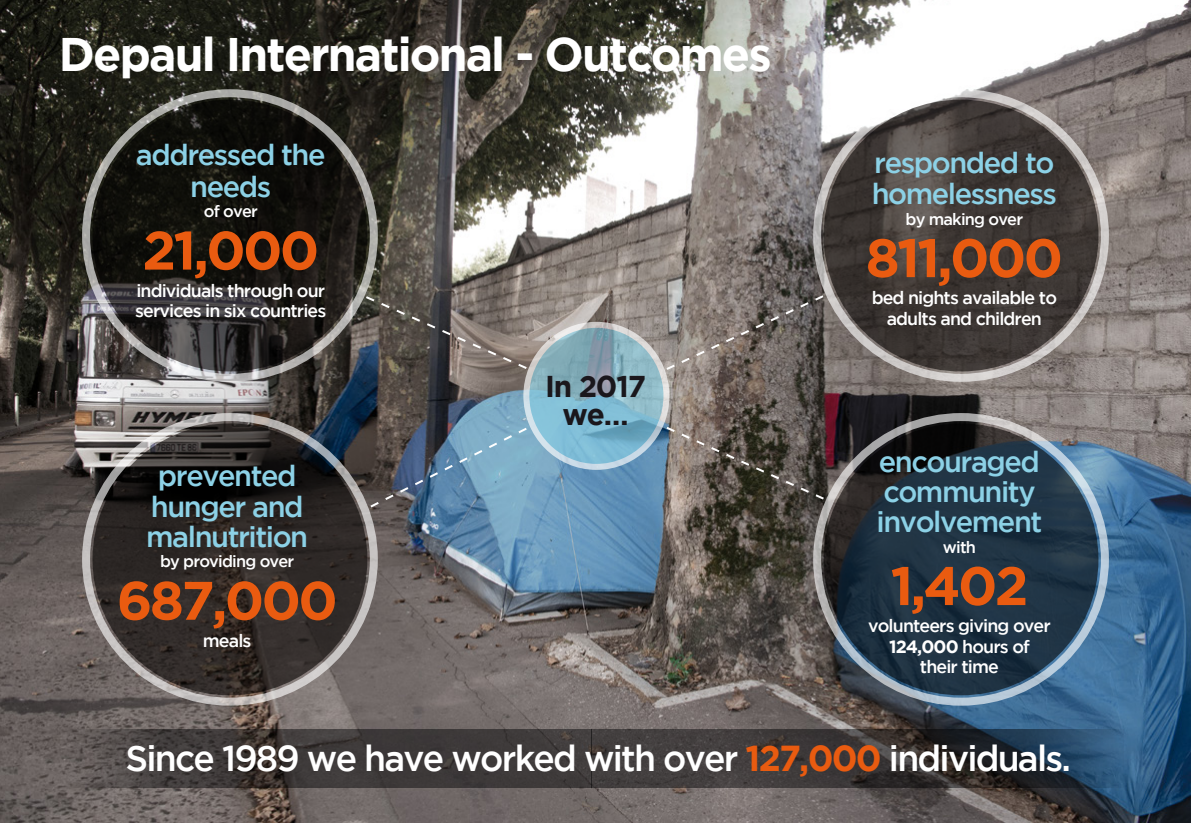
<style>
.page{position:relative;width:1191px;height:823px;background:#fff}
.page>*{position:absolute;margin:0;border:0;box-sizing:border-box;transform-origin:0 0}
.t1{font:700 54px "Gotham";letter-spacing:-.05em;color:#e95b10}
.t2{font:700 47px "Gotham";letter-spacing:-.04em;color:#fff}
.t3{font:500 36px "Gotham";letter-spacing:-.05em;color:#fff}
.t4{font:700 30px/28px "Gotham";letter-spacing:-.04em;color:#1a171c;text-align:center}
.t5{font:500 29px/30.2px "Gotham";letter-spacing:-.05em;color:#8cd1e6;text-align:center}
.t6{font:500 17.8px/20.6px "Gotham";letter-spacing:-.05em;color:#fff;text-align:center}
.t7{font:500 16.4px "Gotham";letter-spacing:-.05em;color:#fff}
.s1{font-weight:700}
.s2{font-weight:700;color:#e95b10}
</style>
<div class="page">
<img style="left:0;top:0;width:1191px;height:822px">
<svg style="left:364px;top:294px;width:165px;height:76px"></svg>
<svg style="left:64px;top:728px;width:527px;height:59px;fill:#3f3b3b"></svg>
<svg style="left:591px;top:728px;width:533px;height:59px"></svg>
<div style="left:82px;top:89px;width:296px;height:292px;border:8px solid #fff;border-radius:50%"></div>
<svg style="left:93px;top:100px;width:274px;height:271px;fill:#12110d"></svg>
<div style="left:82px;top:413px;width:296px;height:292px;border:8px solid #fff;border-radius:50%"></div>
<svg style="left:93px;top:423px;width:274px;height:271px;fill:#2e2826"></svg>
<div style="left:813px;top:89px;width:296px;height:292px;border:8px solid #fff;border-radius:50%"></div>
<svg style="left:823px;top:100px;width:275px;height:271px;fill:#3d3734"></svg>
<div style="left:813px;top:413px;width:296px;height:292px;border:8px solid #fff;border-radius:50%"></div>
<svg style="left:823px;top:423px;width:275px;height:271px;fill:#203443"></svg>
<svg style="left:664px;top:293px;width:161px;height:78px"></svg>
<svg style="left:368px;top:425px;width:161px;height:84px"></svg>
<svg style="left:664px;top:425px;width:162px;height:76px"></svg>
<svg style="left:526px;top:324px;width:140px;height:142px"></svg>
<div style="left:523px;top:321px;width:146px;height:148px;border:6px solid #fff;border-radius:50%"></div>
<h2 class="t2" style="left:59px;top:27px;width:714px">Depaul International - Outcomes</h2>
<h3 class="t5" style="left:136px;top:138px;width:191px;line-height:31.6px">addressed the needs</h3>
<p class="t7" style="left:204px;top:202px;width:56px">of over</p>
<h1 class="t1" style="left:142px;top:219px;width:178px">21,000</h1>
<p class="t6" style="left:135px;top:279px;width:193px;text-align:left">individuals through our services in six countries</p>
<h3 class="t5" style="left:146px;top:460px;width:163px">prevented hunger and malnutrition</h3>
<p class="t7" style="left:160px;top:552px;width:136px">by providing over</p>
<h1 class="t1" style="left:117px;top:569px;width:222px">687,000</h1>
<p class="t6" style="left:203px;top:629px;width:50px">meals</p>
<h3 class="t4" style="left:545px;top:371px;width:102px">In 2017 we…</h3>
<h3 class="t5" style="left:871px;top:146px;width:187px;line-height:31.6px;text-align:left">responded to homelessness</h3>
<p class="t7" style="left:905px;top:209px;width:119px">by making over</p>
<h1 class="t1" style="left:865px;top:226px;width:199px">811,000</h1>
<p class="t6" style="left:871px;top:287px;width:187px">bed nights available to adults and children</p>
<h3 class="t5" style="left:876px;top:445px;width:167px;text-align:left">encouraged community involvement</h3>
<p class="t7" style="left:943px;top:537px;width:35px">with</p>
<h1 class="t1" style="left:890px;top:554px;width:139px">1,402</h1>
<p class="t6" style="left:868px;top:614px;width:184px">volunteers giving over<br><span class="s1">124,000</span> hours of their time</p>
<h3 class="t3" style="left:125px;top:737px;width:947px">Since 1989 we have worked with over <span class="s2">127,000</span> individuals.</h3>
</div>
